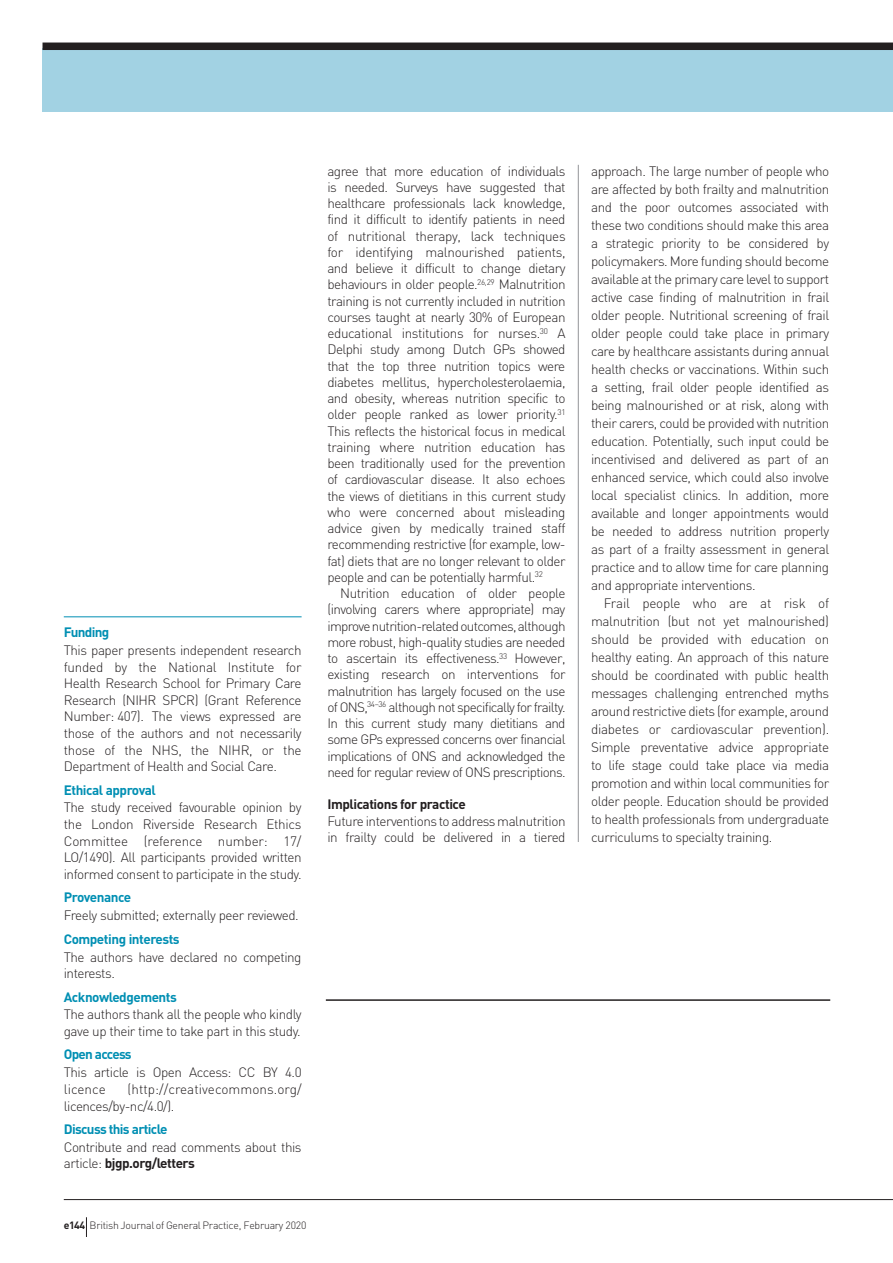
<style>
.page{position:relative;width:893px;height:1263px;background:#fff}
.page>*{position:absolute;margin:0;border:0;box-sizing:border-box;transform-origin:0 0}
.t1{font:300 13.5px/16.2px "DIN";letter-spacing:-.035em;color:#231f20;text-align:justify}
.t2{font:700 13.5px "DIN";letter-spacing:-.04em;color:#008fb3}
.t3{font:300 13.5px/16.6px "DIN";letter-spacing:.005em;color:#231f20}
.t4{font:700 13.5px "DIN";letter-spacing:-.035em;color:#231f20}
.t5{font:300 10.5px "DIN";letter-spacing:-.025em;color:#231f20}
.s1{font-weight:700}
</style>
<div class="page">
<div style="left:43px;top:48px;width:850px;height:64px;background:#a2d2e3"></div>
<div style="left:43px;top:43px;width:850px;height:7px;background:#231f20"></div>
<hr style="left:578px;top:165px;width:1px;height:677px;background:#939598">
<hr style="left:64px;top:616px;width:238px;height:1px;background:#008fb3">
<hr style="left:326px;top:999px;width:504px;height:2px;background:#231f20">
<hr style="left:64px;top:1199px;width:829px;height:1px;background:#231f20">
<svg style="left:86px;top:1217px;width:1px;height:20px"></svg>
<p class="t2" style="left:64px;top:623px;width:47px">Funding</p>
<p class="t1" style="left:64px;top:642px;width:239px;line-height:16.6px">This paper presents independent research funded by the National Institute for Health Research School for Primary Care Research (NIHR SPCR) (Grant Reference Number: 407). The views expressed are those of the authors and not necessarily those of the NHS, the NIHR, or the Department of Health and Social Care.</p>
<p class="t2" style="left:64px;top:781px;width:94px">Ethical approval</p>
<p class="t1" style="left:64px;top:799px;width:239px;line-height:16.6px">The study received favourable opinion by the London Riverside Research Ethics Committee (reference number: 17/ LO/1490). All participants provided written informed consent to participate in the study.</p>
<p class="t2" style="left:64px;top:888px;width:69px">Provenance</p>
<p class="t1" style="left:64px;top:907px;width:237px">Freely submitted; externally peer reviewed.</p>
<p class="t2" style="left:64px;top:930px;width:117px">Competing interests</p>
<p class="t1" style="left:64px;top:948px;width:239px;line-height:16.6px">The authors have declared no competing interests.</p>
<p class="t2" style="left:64px;top:988px;width:115px">Acknowledgements</p>
<p class="t1" style="left:64px;top:1006px;width:239px;line-height:16.6px">The authors thank all the people who kindly gave up their time to take part in this study.</p>
<p class="t2" style="left:64px;top:1046px;width:69px">Open access</p>
<p class="t1" style="left:64px;top:1064px;width:239px;line-height:16.6px">This article is Open Access: CC BY 4.0 licence</p>
<p class="t3" style="left:64px;top:1080px;width:239px;text-indent:64px">(http://creativecommons.org/ licences/by-nc/4.0/).</p>
<p class="t2" style="left:64px;top:1120px;width:105px">Discuss this article</p>
<p class="t1" style="left:64px;top:1138px;width:239px;line-height:16.6px">Contribute and read comments about this article: <span class="s1">bjgp.org/letters</span></p>
<p class="t5" style="left:64px;top:1219px;width:244px"><span class="s1">e144</span> British Journal of General Practice, February 2020</p>
<p class="t1" style="left:327px;top:162px;width:240px">agree that more education of individuals is needed. Surveys have suggested that healthcare professionals lack knowledge, find it difficult to identify patients in need of nutritional therapy, lack techniques for identifying malnourished patients, and believe it difficult to change dietary behaviours in older people.<sup>26,29</sup> Malnutrition training is not currently included in nutrition courses taught at nearly 30% of European educational institutions for nurses.<sup>30</sup> A Delphi study among Dutch GPs showed that the top three nutrition topics were diabetes mellitus, hypercholesterolaemia, and obesity, whereas nutrition specific to older people ranked as lower priority.<sup>31<br></sup>This reflects the historical focus in medical training where nutrition education has been traditionally used for the prevention of cardiovascular disease. It also echoes the views of dietitians in this current study who were concerned about misleading advice given by medically trained staff recommending restrictive (for example, low&shy;fat) diets that are no longer relevant to older people and can be potentially harmful.<sup>32</sup></p>
<p class="t1" style="left:327px;top:585px;width:240px;text-indent:13px">Nutrition education of older people (involving carers where appropriate) may improve nutrition-related outcomes, although more robust, high-quality studies are needed to ascertain its effectiveness.<sup>33</sup> However, existing research on interventions for malnutrition has largely focused on the use of ONS,<sup>34–36</sup> although not specifically for frailty.<br>In this current study many dietitians and some GPs expressed concerns over financial implications of ONS and acknowledged the need for regular review of ONS prescriptions.</p>
<p class="t4" style="left:327px;top:796px;width:140px">Implications for practice</p>
<p class="t1" style="left:327px;top:812px;width:240px">Future interventions to address malnutrition in frailty could be delivered in a tiered</p>
<p class="t1" style="left:591px;top:162px;width:240px;line-height:18px">approach. The large number of people who are affected by both frailty and malnutrition and the poor outcomes associated with these two conditions should make this area a strategic priority to be considered by policymakers. More funding should become available at the primary care level to support active case finding of malnutrition in frail older people. Nutritional screening of frail older people could take place in primary care by healthcare assistants during annual health checks or vaccinations. Within such a setting, frail older people identified as being malnourished or at risk, along with their carers, could be provided with nutrition education. Potentially, such input could be incentivised and delivered as part of an enhanced service, which could also involve local specialist clinics. In addition, more available and longer appointments would be needed to address nutrition properly as part of a frailty assessment in general practice and to allow time for care planning and appropriate interventions.</p>
<p class="t1" style="left:591px;top:594px;width:240px;line-height:18px;text-indent:13px">Frail people who are at risk of malnutrition (but not yet malnourished) should be provided with education on healthy eating. An approach of this nature should be coordinated with public health messages challenging entrenched myths around restrictive diets (for example, around diabetes or cardiovascular prevention).<br>Simple preventative advice appropriate to life stage could take place via media promotion and within local communities for older people. Education should be provided to health professionals from undergraduate curriculums to specialty training.</p>
</div>
